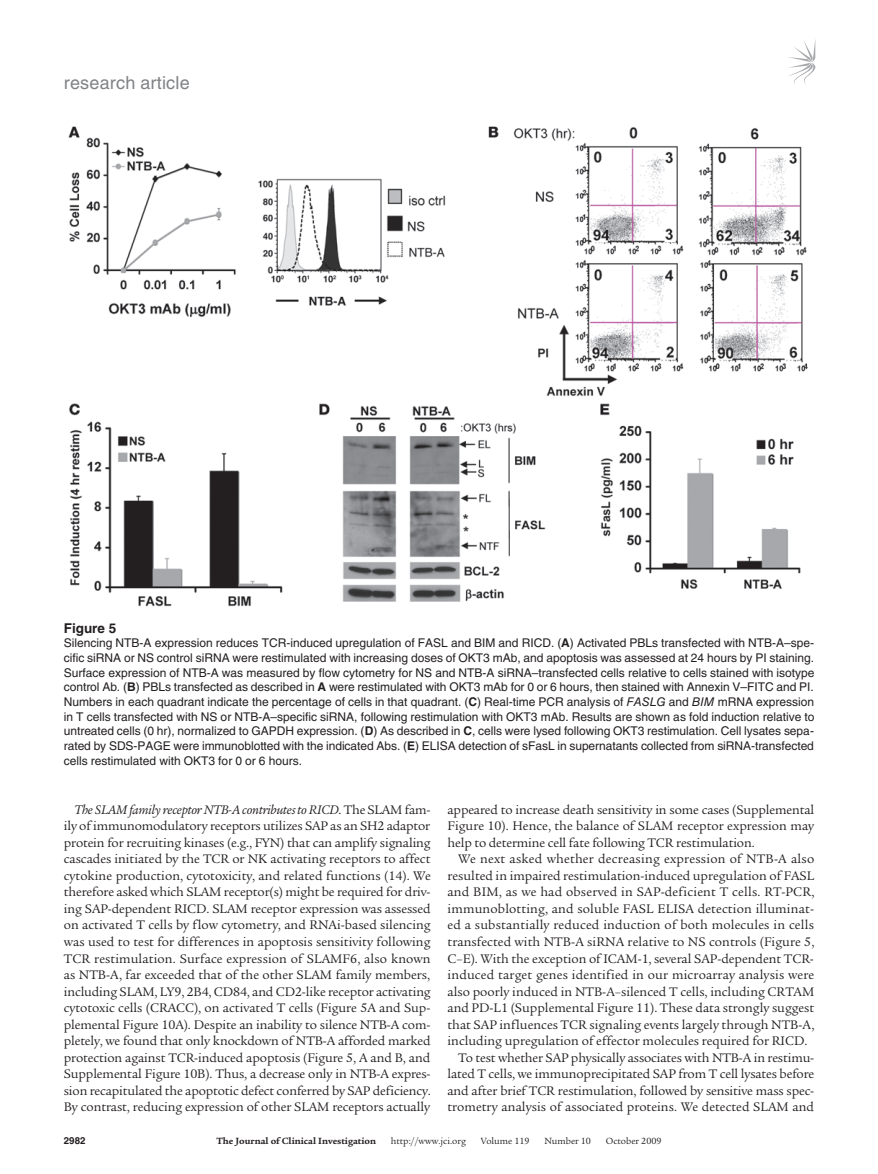
<style>
.page{position:relative;width:878px;height:1174px;background:#fff}
.page>*{position:absolute;margin:0;border:0;box-sizing:border-box;transform-origin:0 0}
.t1{font:18px "Helvetica LT Std";letter-spacing:.01em;color:#808285}
.t2{font:13.5px/16.5px "Legacy Serif Std";color:#231f20;text-align:justify}
.t3{font:700 13.5px "Helvetica LT Std";color:#231f20}
.t4{font:12px/14.7px "Helvetica LT Std";color:#231f20;text-align:justify}
.t5{font:9.75px "Legacy Serif Std";color:#231f20}
.t6{font:700 9.75px "Legacy Serif Std";color:#231f20}
.t7{font:700 9.75px "Helvetica LT Std";color:#231f20}
.s1{font-weight:700}
.s2{font-style:italic}
</style>
<div class="page">
<svg style="left:789px;top:41px;width:26px;height:44px"></svg>
<img style="left:68px;top:126px;width:740px;height:481px">
<h1 class="t1" style="left:64px;top:72px;width:127px">research article</h1>
<p class="t3" style="left:64px;top:620px;width:54px">Figure 5</p>
<p class="t4" style="left:64px;top:636px;width:752px">Silencing NTB-A expression reduces TCR-induced upregulation of FASL and BIM and RICD. (<span class="s1">A</span>) Activated PBLs transfected with NTB-A–spe&shy;cific siRNA or NS control siRNA were restimulated with increasing doses of OKT3 mAb, and apoptosis was assessed at 24 hours by PI staining.<br>Surface expression of NTB-A was measured by flow cytometry for NS and NTB-A siRNA–transfected cells relative to cells stained with isotype control Ab. (<span class="s1">B</span>) PBLs transfected as described in <span class="s1">A</span> were restimulated with OKT3 mAb for 0 or 6 hours, then stained with Annexin V–FITC and PI.<br>Numbers in each quadrant indicate the percentage of cells in that quadrant. (<span class="s1">C</span>) Real-time PCR analysis of <span class="s2">FASLG</span> and <span class="s2">BIM</span> mRNA expression in T cells transfected with NS or NTB-A–specific siRNA, following restimulation with OKT3 mAb. Results are shown as fold induction relative to untreated cells (0 hr), normalized to GAPDH expression. (<span class="s1">D</span>) As described in <span class="s1">C</span>, cells were lysed following OKT3 restimulation. Cell lysates sepa&shy;rated by SDS-PAGE were immunoblotted with the indicated Abs. (<span class="s1">E</span>) ELISA detection of sFasL in supernatants collected from siRNA-transfected cells restimulated with OKT3 for 0 or 6 hours.</p>
<p class="t2" style="left:64px;top:801px;width:368px;text-indent:11px"><span class="s2">The SLAM family receptor NTB-A contributes to RICD</span>. The SLAM fam&shy;ily of immunomodulatory receptors utilizes SAP as an SH2 adaptor protein for recruiting kinases (e.g., FYN) that can amplify signaling cascades initiated by the TCR or NK activating receptors to affect cytokine production, cytotoxicity, and related functions (14). We therefore asked which SLAM receptor(s) might be required for driv&shy;ing SAP-dependent RICD. SLAM receptor expression was assessed on activated T cells by flow cytometry, and RNAi-based silencing was used to test for differences in apoptosis sensitivity following TCR restimulation. Surface expression of SLAMF6, also known as NTB-A, far exceeded that of the other SLAM family members, including SLAM, LY9, 2B4, CD84, and CD2-like receptor activating cytotoxic cells (CRACC), on activated T cells (Figure 5A and Sup&shy;plemental Figure 10A). Despite an inability to silence NTB-A com&shy;pletely, we found that only knockdown of NTB-A afforded marked protection against TCR-induced apoptosis (Figure 5, A and B, and Supplemental Figure 10B). Thus, a decrease only in NTB-A expres&shy;sion recapitulated the apoptotic defect conferred by SAP deficiency.<br>By contrast, reducing expression of other SLAM receptors actually</p>
<p class="t2" style="left:447px;top:801px;width:368px">appeared to increase death sensitivity in some cases (Supplemental Figure 10). Hence, the balance of SLAM receptor expression may help to determine cell fate following TCR restimulation.</p>
<p class="t2" style="left:458px;top:851px;width:357px">We next asked whether decreasing expression of NTB-A also</p>
<p class="t2" style="left:447px;top:867px;width:368px">resulted in impaired restimulation-induced upregulation of FASL</p>
<p class="t2" style="left:447px;top:884px;width:368px">and BIM, as we had observed in SAP-deficient T cells. RT-PCR,</p>
<p class="t2" style="left:447px;top:900px;width:368px">immunoblotting, and soluble FASL ELISA detection illuminat-</p>
<p class="t2" style="left:447px;top:917px;width:368px">ed a substantially reduced induction of both molecules in cells</p>
<p class="t2" style="left:447px;top:933px;width:368px">transfected with NTB-A siRNA relative to NS controls (Figure 5,</p>
<p class="t2" style="left:447px;top:950px;width:368px">C–E). With the exception of ICAM-1, several SAP-dependent TCR-</p>
<p class="t2" style="left:447px;top:966px;width:368px">induced target genes identified in our microarray analysis were</p>
<p class="t2" style="left:447px;top:983px;width:368px">also poorly induced in NTB-A–silenced T cells, including CRTAM</p>
<p class="t2" style="left:447px;top:999px;width:368px">and PD-L1 (Supplemental Figure 11). These data strongly suggest</p>
<p class="t2" style="left:447px;top:1016px;width:368px">that SAP influences TCR signaling events largely through NTB-A,</p>
<p class="t2" style="left:447px;top:1032px;width:361px">including upregulation of effector molecules required for RICD.</p>
<p class="t2" style="left:458px;top:1049px;width:357px">To test whether SAP physically associates with NTB-A in restimu-</p>
<p class="t2" style="left:447px;top:1065px;width:368px">lated T cells, we immunoprecipitated SAP from T cell lysates before</p>
<p class="t2" style="left:447px;top:1082px;width:368px">and after brief TCR restimulation, followed by sensitive mass spec-</p>
<p class="t2" style="left:447px;top:1098px;width:368px">trometry analysis of associated proteins. We detected SLAM and</p>
<p class="t7" style="left:64px;top:1134px;width:23px">2982</p>
<p class="t6" style="left:216px;top:1135px;width:161px">The Journal of Clinical Investigation</p>
<p class="t5" style="left:391px;top:1135px;width:77px">http://www.jci.org</p>
<p class="t5" style="left:480px;top:1135px;width:50px">Volume 119</p>
<p class="t5" style="left:544px;top:1135px;width:48px">Number 10</p>
<p class="t5" style="left:605px;top:1135px;width:57px">October 2009</p>
</div>
